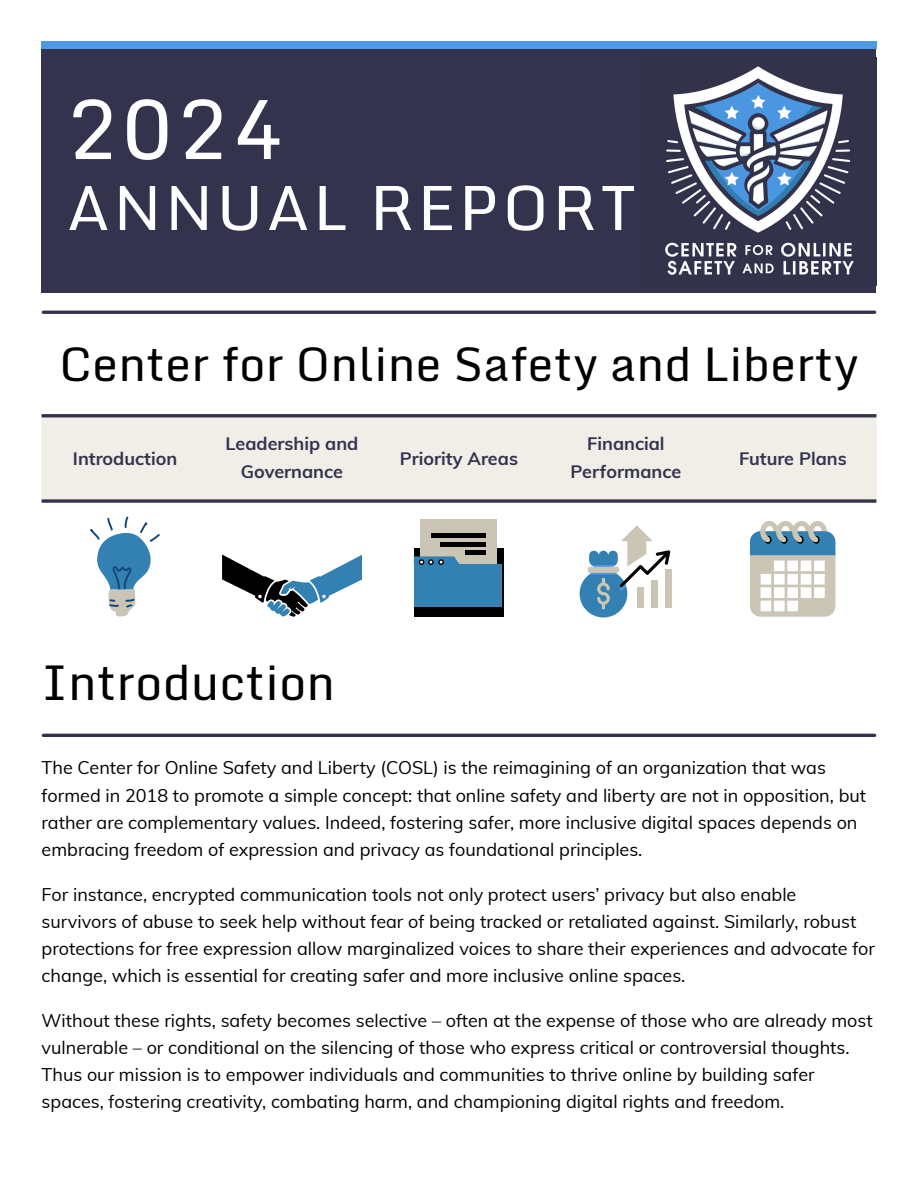
<style>
.page{position:relative;width:918px;height:1186px;background:#fff}
.page>*{position:absolute;margin:0;border:0;box-sizing:border-box;transform-origin:0 0}
.t1{font:83.4px "Monda";color:#fff}
.t2{font:62.4px "Monda";letter-spacing:.05em;color:#fff}
.t3{font:48px "Monda";color:#000}
.t4{font:46.5px "Monda";color:#000}
.t5{font:18px/27px "Muli";color:#000}
.t6{font:700 18px/28.2px "Muli";color:#33334d;text-align:center}
</style>
<div class="page">
<div style="left:42px;top:42px;width:834px;height:250px;background:#33334d"></div>
<div style="left:42px;top:42px;width:834px;height:7px;background:#4d99e5"></div>
<img style="left:665px;top:66px;width:189px;height:209px">
<svg style="left:43px;top:310px;width:832px;height:4px;background:#525268"></svg>
<div style="left:42px;top:417px;width:834px;height:82px;background:#f1eee8"></div>
<svg style="left:90px;top:516px;width:70px;height:101px"></svg>
<svg style="left:222px;top:554px;width:140px;height:63px"></svg>
<div style="left:414px;top:548px;width:90px;height:52px;background:#000"></div>
<div style="left:420px;top:520px;width:77px;height:91px;background:#cbc5b6"></div>
<div style="left:414px;top:564px;width:88px;height:53px;background:#3381b2"></div>
<div style="left:414px;top:608px;width:90px;height:9px;background:#000"></div>
<svg style="left:414px;top:556px;width:45px;height:9px"></svg>
<div style="left:431px;top:533px;width:55px;height:5px;background:#000"></div>
<div style="left:440px;top:542px;width:46px;height:5px;background:#000"></div>
<div style="left:465px;top:550px;width:21px;height:5px;background:#000"></div>
<div style="left:665px;top:570px;width:7px;height:38px;background:#cbc5b6"></div>
<svg style="left:580px;top:525px;width:90px;height:92px"></svg>
<svg style="left:750px;top:521px;width:85px;height:96px"></svg>
<hr style="left:42px;top:414px;width:834px;height:3px;background:#33334d">
<svg style="left:42px;top:499px;width:834px;height:4px;background:#515066"></svg>
<hr style="left:43px;top:734px;width:832px;height:3px;background:#33334d">
<p class="t1" style="left:67px;top:59px;width:218px">2024</p>
<p class="t2" style="left:67px;top:155px;width:571px">ANNUAL REPORT</p>
<h2 class="t4" style="left:59px;top:326px;width:801px">Center for Online Safety and Liberty</h2>
<p class="t6" style="left:73px;top:444px;width:106px">Introduction</p>
<p class="t6" style="left:226px;top:429px;width:134px">Leadership and<br>Governance</p>
<p class="t6" style="left:400px;top:444px;width:120px">Priority Areas</p>
<p class="t6" style="left:571px;top:429px;width:112px">Financial<br>Performance</p>
<p class="t6" style="left:739px;top:444px;width:109px">Future Plans</p>
<h1 class="t3" style="left:42px;top:642px;width:295px">Introduction</h1>
<p class="t5" style="left:42px;top:754px;width:826px">The Center for Online Safety and Liberty (COSL) is the reimagining of an organization that was formed in 2018 to promote a simple concept: that online safety and liberty are not in opposition, but rather are complementary values. Indeed, fostering safer, more inclusive digital spaces depends on embracing freedom of expression and privacy as foundational principles.</p>
<p class="t5" style="left:42px;top:881px;width:835px">For instance, encrypted communication tools not only protect users’ privacy but also enable survivors of abuse to seek help without fear of being tracked or retaliated against. Similarly, robust protections for free expression allow marginalized voices to share their experiences and advocate for change, which is essential for creating safer and more inclusive online spaces.</p>
<p class="t5" style="left:42px;top:1007px;width:833px">Without these rights, safety becomes selective – often at the expense of those who are already most vulnerable – or conditional on the silencing of those who express critical or controversial thoughts.<br>Thus our mission is to empower individuals and communities to thrive online by building safer spaces, fostering creativity, combating harm, and championing digital rights and freedom.</p>
</div>
